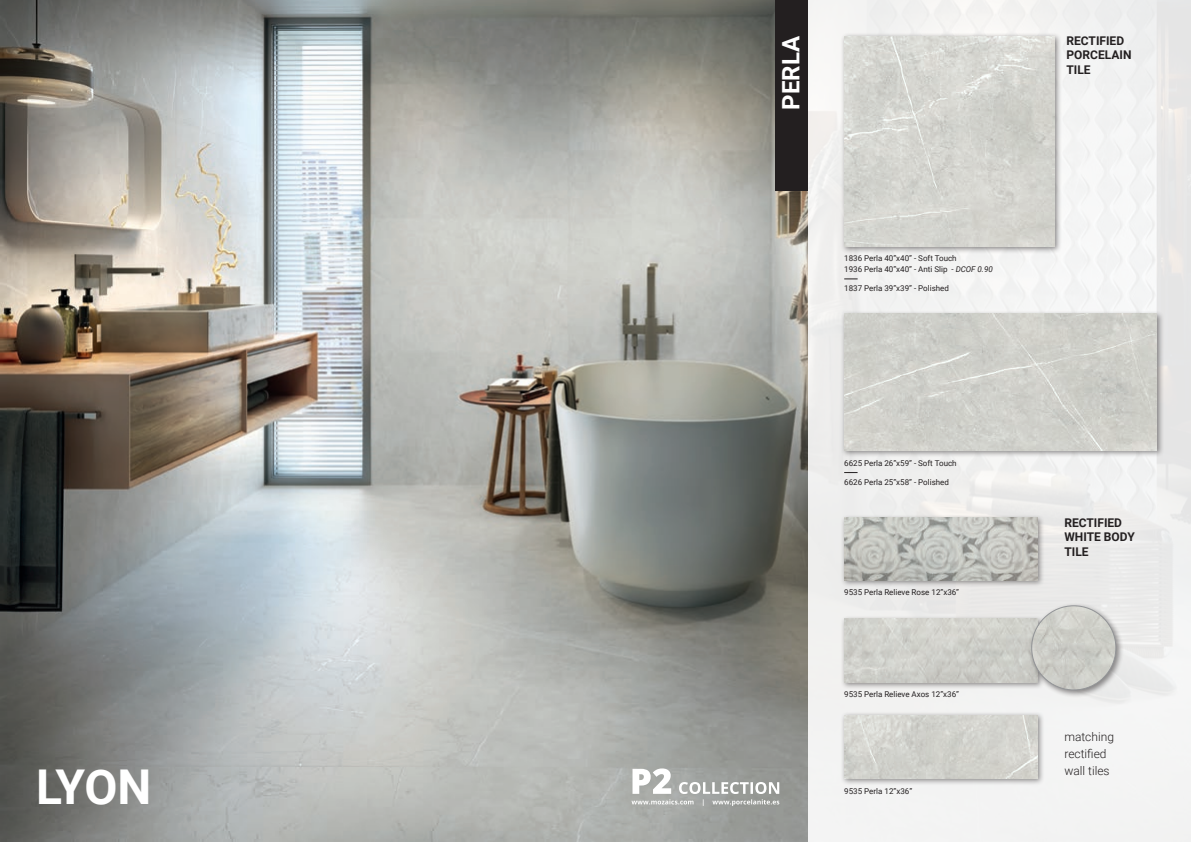
<style>
.page{position:relative;width:1191px;height:842px;background:#fff}
.page>*{position:absolute;margin:0;border:0;box-sizing:border-box;transform-origin:0 0}
.t1{font:700 48px "Roboto";color:#fff}
.t2{font:700 24px "Roboto";color:#fff}
.t3{font:700 12px/14.4px "Roboto";color:#231f20}
.t4{font:300 12px/17px "Roboto";color:#231f20}
.t5{font:8px "Roboto";color:#231f20}
.s1{font-style:italic}
</style>
<div class="page">
<img style="left:0;top:0;width:808px;height:842px">
<div style="left:775px;top:0;width:33px;height:191px;background:#231f20"></div>
<div style="left:808px;top:0;width:383px;height:842px;background:#f2f2f1"></div>
<svg style="left:844px;top:472px;width:13px;height:1px"></svg>
<div style="left:840px;top:310px;width:324px;height:148px;background:#231f20;opacity:.5"></div>
<img style="left:844px;top:313px;width:312px;height:137px">
<div style="left:840px;top:514px;width:204px;height:73px;background:#231f20;opacity:.5"></div>
<img style="left:844px;top:518px;width:193px;height:62px">
<div style="left:840px;top:711px;width:204px;height:75px;background:#231f20;opacity:.5"></div>
<img style="left:844px;top:715px;width:193px;height:64px">
<div style="left:840px;top:615px;width:204px;height:75px;background:#231f20;opacity:.5"></div>
<img style="left:844px;top:619px;width:183px;height:63px">
<div style="left:840px;top:33px;width:221px;height:221px;background:#231f20;opacity:.5"></div>
<img style="left:844px;top:36px;width:210px;height:210px">
<svg style="left:844px;top:278px;width:13px;height:1px"></svg>
<div style="left:1027px;top:602px;width:96px;height:96px;background:#231f20;opacity:.5"></div>
<img style="left:1031px;top:606px;width:84px;height:84px;border-radius:42px">
<svg style="left:631px;top:768px;width:148px;height:38px"></svg>
<p class="t1" style="left:36px;top:754px;width:117px">LYON</p>
<p class="t2" style="left:774px;top:110px;width:75px;rotate:-90deg">PERLA</p>
<p class="t5" style="left:844px;top:253px;width:114px">1836 Perla 40”x40” - Soft Touch</p>
<p class="t5" style="left:844px;top:264px;width:150px">1936 Perla 40”x40” - Anti Slip - <span class="s1">DCOF 0.90</span></p>
<p class="t5" style="left:844px;top:283px;width:106px">1837 Perla 39”x39” - Polished</p>
<p class="t5" style="left:844px;top:457px;width:114px">6625 Perla 26”x59” - Soft Touch</p>
<p class="t5" style="left:844px;top:476px;width:106px">6626 Perla 25”x58” - Polished</p>
<p class="t5" style="left:844px;top:586px;width:116px">9535 Perla Relieve Rose 12”x36”</p>
<p class="t5" style="left:844px;top:689px;width:116px">9535 Perla Relieve Axos 12”x36”</p>
<p class="t5" style="left:844px;top:786px;width:69px">9535 Perla 12”x36”</p>
<p class="t3" style="left:1066px;top:33px;width:66px">RECTIFIED<br>PORCELAIN<br>TILE</p>
<p class="t3" style="left:1064px;top:515px;width:59px">RECTIFIED</p>
<p class="t3" style="left:1064px;top:529px;width:72px">WHITE BODY</p>
<p class="t3" style="left:1064px;top:544px;width:26px">TILE</p>
<p class="t4" style="left:1064px;top:728px;width:51px">matching rectified wall tiles</p>
</div>
